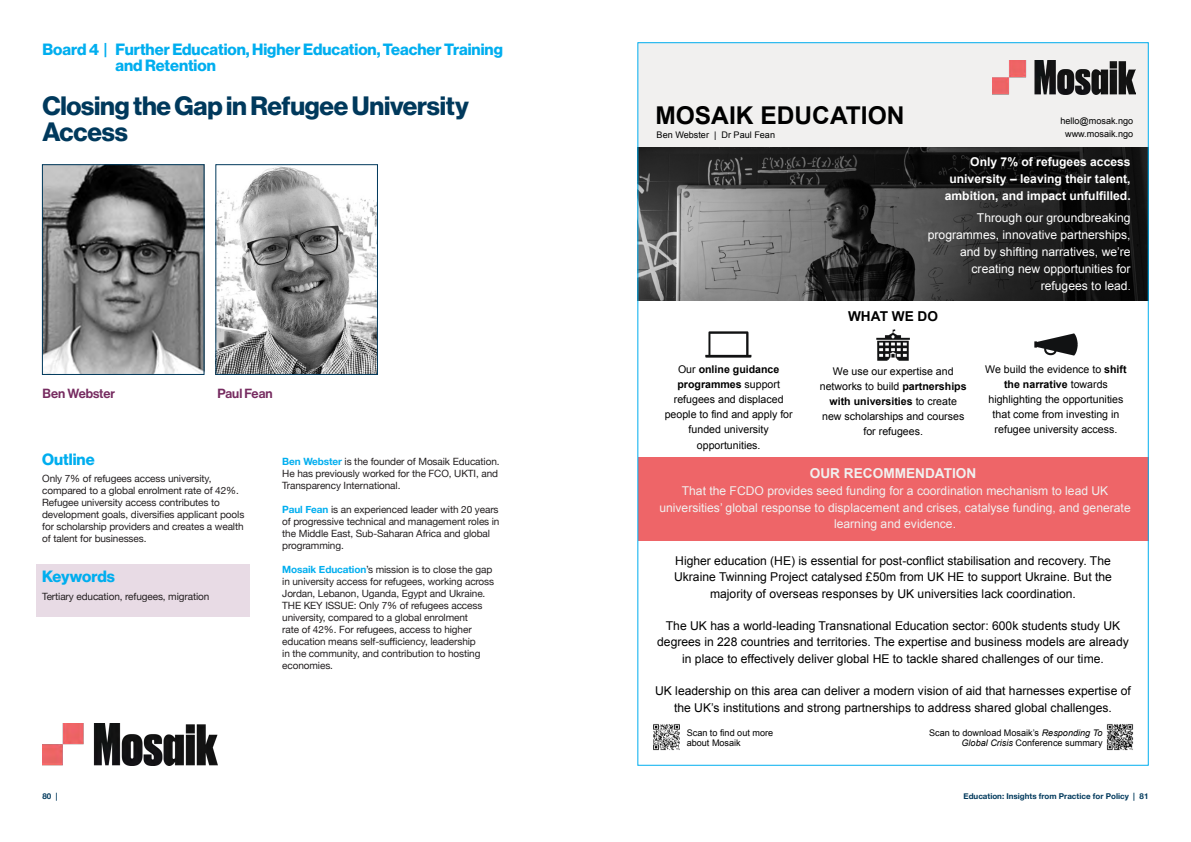
<style>
.page{position:relative;width:1191px;height:842px;background:#fff}
.page>*{position:absolute;margin:0;border:0;box-sizing:border-box;transform-origin:0 0}
.Heading{font:26px/26px "N Haas Grotesk DS Pro 75 Bd";letter-spacing:-.01em;color:#00395c}
.t1{font:700 24.5px "Arial";color:#000}
.Sub_Heading{font:16px/16px "N Haas Grotesk DS Pro 75 Bd";color:#00aeef}
.t2{font:700 13.6px "Arial";color:#f1f0ef}
.t3{font:700 13.6px "Arial";color:#000}
.sub_heading_2{font:13px "N Haas Grotesk DS Pro 65 Md";color:#762b60}
.t4{font:12.1px/16.3px "Arial";color:#000;text-align:center}
.t5{font:12.1px/16.3px "Arial";color:#f1f0ef;text-align:center}
.t6{font:12.1px/16.9px "Arial";color:#fff;text-align:right}
.t7{font:700 12.1px/16.9px "Arial";color:#fff;text-align:right}
.t8{font:10.6px/15.1px "Arial";color:#000;text-align:center}
.Body{font:10px/12px "Helvetica Neue";letter-spacing:-.01em;color:#231f20}
.t9{font:9.1px/10.3px "Arial";color:#000}
.t10{font:700 8px "Helvetica Neue";color:#00395c}
.s1{font-weight:700;color:#00aeef}
.s2{font-size:10.6px}
.s3{font-weight:700}
.s4{font-style:italic}
</style>
<div class="page">
<div style="left:36px;top:564px;width:214px;height:53px;background:#e8dbe5"></div>
<div style="left:638px;top:43px;width:510px;height:104px;background:#f1f0ef"></div>
<img style="left:992px;top:60px;width:143px;height:34px">
<img style="left:639px;top:147px;width:507px;height:153px">
<div style="left:638px;top:457px;width:510px;height:83px;background:#ee6568"></div>
<img style="left:705px;top:331px;width:47px;height:27px">
<img style="left:876px;top:329px;width:34px;height:31px">
<img style="left:1034px;top:334px;width:43px;height:22px">
<img style="left:653px;top:724px;width:27px;height:27px">
<img style="left:1106px;top:724px;width:27px;height:27px">
<img style="left:44px;top:166px;width:158px;height:207px">
<div style="left:42px;top:164px;width:162px;height:211px;border:1px solid #00395c"></div>
<img style="left:218px;top:166px;width:158px;height:207px">
<div style="left:216px;top:164px;width:162px;height:211px;border:1px solid #00395c"></div>
<img style="left:43px;top:724px;width:174px;height:41px">
<p class="Sub_Heading" style="left:115px;top:41px;width:389px;text-indent:-73px">Board 4 | Further Education, Higher Education, Teacher Training and Retention</p>
<p class="Heading" style="left:42px;top:93px;width:428px">Closing the Gap in Refugee University<br>Access</p>
<p class="sub_heading_2" style="left:42px;top:386px;width:74px">Ben Webster</p>
<p class="sub_heading_2" style="left:217px;top:386px;width:57px">Paul Fean</p>
<p class="Sub_Heading" style="left:42px;top:451px;width:54px">Outline</p>
<p class="Body" style="left:42px;top:473px;width:204px">Only 7% of refugees access university, compared to a global enrolment rate of 42%.<br>Refugee university access contributes to development goals, diversifies applicant pools for scholarship providers and creates a wealth of talent for businesses.</p>
<p class="Sub_Heading" style="left:42px;top:569px;width:74px">Keywords</p>
<p class="Body" style="left:42px;top:591px;width:169px">Tertiary education, refugees, migration</p>
<p class="Body" style="left:282px;top:456px;width:219px"><span class="s1">Ben Webster</span> is the founder of Mosaik Education.<br>He has previously worked for the FCO, UKTI, and<br>Transparency International.</p>
<p class="Body" style="left:282px;top:504px;width:219px"><span class="s1">Paul Fean</span> is an experienced leader with 20 years of progressive technical and management roles in the Middle East, Sub-Saharan Africa and global programming.</p>
<p class="Body" style="left:282px;top:564px;width:213px"><span class="s1">Mosaik Education</span>’s mission is to close the gap in university access for refugees, working across Jordan, Lebanon, Uganda, Egypt and Ukraine.<br>THE KEY ISSUE: Only 7% of refugees access university, compared to a global enrolment<br>rate of 42%. For refugees, access to higher education means self-sufficiency, leadership<br>in the community, and contribution to hosting economies.</p>
<p class="t1" style="left:655px;top:100px;width:251px">MOSAIK EDUCATION</p>
<p class="t9" style="left:656px;top:130px;width:120px">Ben Webster | Dr Paul Fean</p>
<p class="t9" style="left:1060px;top:115px;width:74px;line-height:12.8px;text-align:center">hello@mosak.ngo www.mosaik.ngo</p>
<p class="t7" style="left:944px;top:153px;width:187px">Only 7% of refugees access university – leaving their talent, ambition, and impact unfulfilled.</p>
<p class="t6" style="left:927px;top:209px;width:204px">Through our groundbreaking programmes, innovative partnerships, and by shifting narratives, we’re creating new opportunities for refugees to lead<span class="s2">.</span></p>
<p class="t3" style="left:848px;top:307px;width:91px">WHAT WE DO</p>
<p class="t8" style="left:664px;top:362px;width:129px">Our <span class="s3">online guidance programmes</span> support refugees and displaced people to find and apply for funded university opportunities.</p>
<p class="t8" style="left:820px;top:363px;width:148px">We use our expertise and networks to build <span class="s3">partnerships with universities</span> to create new scholarships and courses for refugees.</p>
<p class="t8" style="left:985px;top:362px;width:143px">We build the evidence to <span class="s3">shift the narrative</span> towards highlighting the opportunities that come from investing in refugee university access.</p>
<p class="t2" style="left:810px;top:464px;width:168px">OUR RECOMMENDATION</p>
<p class="t5" style="left:659px;top:483px;width:473px">That the FCDO provides seed funding for a coordination mechanism to lead UK universities’ global response to displacement and crises, catalyse funding, and generate learning and evidence.</p>
<p class="t4" style="left:674px;top:553px;width:439px">Higher education (HE) is essential for post-conflict stabilisation and recovery. The<br>Ukraine Twinning Project catalysed £50m from UK HE to support Ukraine. But the majority of overseas responses by UK universities lack coordination.</p>
<p class="t4" style="left:657px;top:618px;width:473px">The UK has a world-leading Transnational Education sector: 600k students study UK degrees in 228 countries and territories. The expertise and business models are already in place to effectively deliver global HE to tackle shared challenges of our time.</p>
<p class="t4" style="left:655px;top:683px;width:477px">UK leadership on this area can deliver a modern vision of aid that harnesses expertise of the UK’s institutions and strong partnerships to address shared global challenges.</p>
<p class="t9" style="left:686px;top:728px;width:88px">Scan to find out more about Mosaik</p>
<p class="t9" style="left:929px;top:728px;width:175px;text-align:right">Scan to download Mosaik’s <span class="s4">Responding To<br>Global Crisis</span> Conference summary</p>
<p class="t10" style="left:43px;top:790px;width:17px">80 |</p>
<p class="t10" style="left:963px;top:790px;width:186px">Education: Insights from Practice for Policy | 81</p>
</div>
